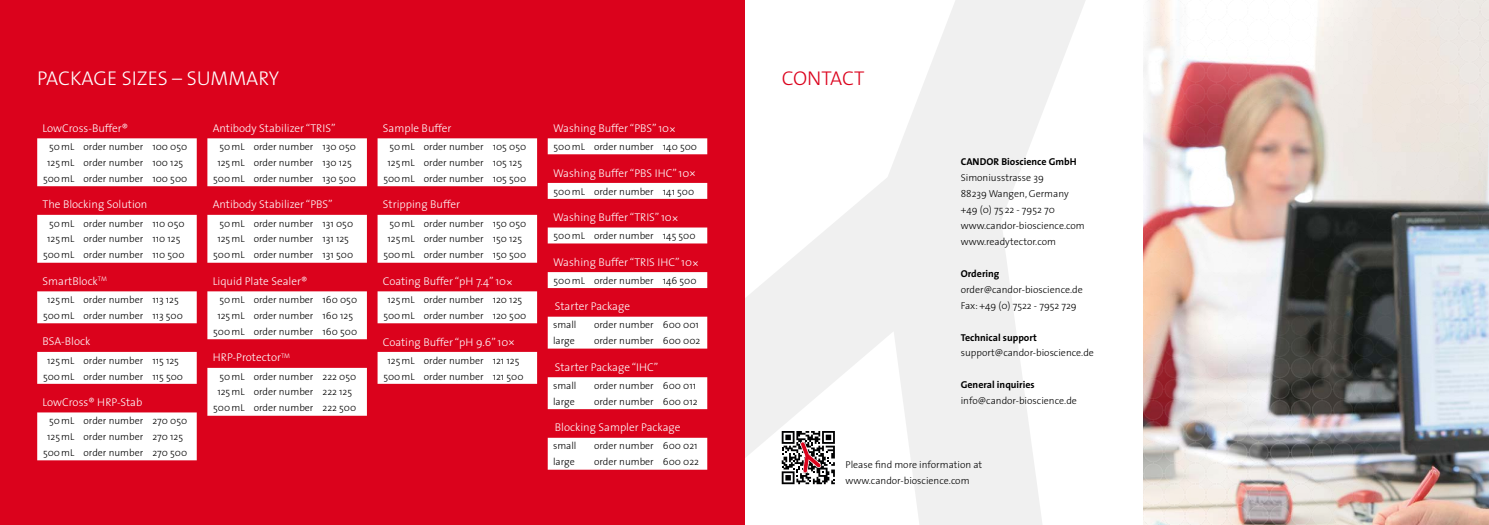
<style>
.page{position:relative;width:1489px;height:525px;background:#fff}
.page>*{position:absolute;margin:0;border:0;box-sizing:border-box;transform-origin:0 0}
.t1{font:300 20px "The Sans";color:#fff}
.t2{font:300 20px "The Sans";letter-spacing:-.005em;color:#db021c}
.t3{font:300 11.25px "The Sans";color:#fff}
.t4{font:300 10px/16px "The Sans";color:#000;text-align:center}
.t5{font:700 10px "The Sans";color:#000}
.s1{font-family:"DTL Prokyon TOT"}
</style>
<div class="page">
<svg style="left:744px;top:0;width:341px;height:524px;fill:#f0f0f0"></svg>
<div style="left:0;top:0;width:744px;height:524px;background:#db021c"></div>
<img style="left:1143px;top:0;width:345px;height:524px">
<svg style="left:37px;top:138px;width:160px;height:322px;fill:#fff"></svg>
<svg style="left:207px;top:138px;width:160px;height:277px;fill:#fff"></svg>
<svg style="left:547px;top:138px;width:160px;height:331px"></svg>
<svg style="left:377px;top:138px;width:160px;height:245px;fill:#fff"></svg>
<svg style="left:781px;top:431px;width:53px;height:53px"></svg>
<h1 class="t1" style="left:37px;top:62px;width:243px">PACKAGE SIZES – SUMMARY</h1>
<p class="t3" style="left:43px;top:119px;width:87px">LowCross-Buffer®</p>
<p class="t4" style="left:49px;top:138px;width:140px">50mL order number 100 050</p>
<p class="t4" style="left:47px;top:154px;width:137px">125mL order number 100 125</p>
<p class="t4" style="left:43px;top:170px;width:146px">500mL order number 100 500</p>
<p class="t3" style="left:43px;top:195px;width:106px">The Blocking Solution</p>
<p class="t4" style="left:49px;top:215px;width:137px">50mL order number 110 050</p>
<p class="t4" style="left:47px;top:230px;width:135px">125mL order number 110 125</p>
<p class="t4" style="left:43px;top:246px;width:143px">500mL order number 110 500</p>
<p class="t3" style="left:43px;top:271px;width:66px">SmartBlock<sup>TM</sup></p>
<p class="t4" style="left:43px;top:291px;width:141px">125mL order number 113 125<br>500mL order number 113 500</p>
<p class="t3" style="left:43px;top:332px;width:49px">BSA-Block</p>
<p class="t4" style="left:43px;top:351px;width:141px">125mL order number 115 125<br>500mL order number 115 500</p>
<p class="t3" style="left:43px;top:392px;width:101px">LowCross® HRP-Stab</p>
<p class="t4" style="left:49px;top:412px;width:140px">50mL order number 270 050</p>
<p class="t4" style="left:47px;top:428px;width:137px">125mL order number 270 125</p>
<p class="t4" style="left:43px;top:444px;width:146px">500mL order number 270 500</p>
<p class="t3" style="left:213px;top:119px;width:124px">Antibody Stabilizer “TRIS”</p>
<p class="t4" style="left:219px;top:138px;width:138px">50mL order number 130 050</p>
<p class="t4" style="left:217px;top:154px;width:136px">125mL order number 130 125</p>
<p class="t4" style="left:213px;top:170px;width:144px">500mL order number 130 500</p>
<p class="t3" style="left:213px;top:195px;width:121px">Antibody Stabilizer “PBS”</p>
<p class="t4" style="left:219px;top:215px;width:135px">50mL order number 131 050</p>
<p class="t4" style="left:217px;top:230px;width:133px">125mL order number 131 125</p>
<p class="t4" style="left:213px;top:246px;width:141px">500mL order number 131 500</p>
<p class="t3" style="left:213px;top:271px;width:96px">Liquid Plate Sealer®</p>
<p class="t4" style="left:219px;top:291px;width:139px">50mL order number 160 050</p>
<p class="t4" style="left:217px;top:307px;width:137px">125mL order number 160 125</p>
<p class="t4" style="left:213px;top:323px;width:145px">500mL order number 160 500</p>
<p class="t3" style="left:213px;top:348px;width:79px">HRP-Protector<sup>TM</sup></p>
<p class="t4" style="left:219px;top:367px;width:138px">50mL order number 222 050</p>
<p class="t4" style="left:217px;top:383px;width:136px">125mL order number 222 125</p>
<p class="t4" style="left:213px;top:399px;width:145px">500mL order number 222 500</p>
<p class="t3" style="left:383px;top:119px;width:70px">Sample Buffer</p>
<p class="t4" style="left:389px;top:138px;width:138px">50mL order number 105 050</p>
<p class="t4" style="left:387px;top:154px;width:136px">125mL order number 105 125</p>
<p class="t4" style="left:383px;top:170px;width:144px">500mL order number 105 500</p>
<p class="t3" style="left:383px;top:195px;width:79px">Stripping Buffer</p>
<p class="t4" style="left:389px;top:215px;width:138px">50mL order number 150 050</p>
<p class="t4" style="left:387px;top:230px;width:136px">125mL order number 150 125</p>
<p class="t4" style="left:383px;top:246px;width:144px">500mL order number 150 500</p>
<p class="t3" style="left:383px;top:272px;width:131px">Coating Buffer “pH 7.4” 10<span class="s1">×</span></p>
<p class="t4" style="left:383px;top:291px;width:144px">125mL order number 120 125<br>500mL order number 120 500</p>
<p class="t3" style="left:383px;top:332px;width:134px">Coating Buffer “pH 9.6” 10<span class="s1">×</span></p>
<p class="t4" style="left:383px;top:351px;width:142px">125mL order number 121 125<br>500mL order number 121 500</p>
<p class="t3" style="left:553px;top:119px;width:124px">Washing Buffer “PBS” 10<span class="s1">×</span></p>
<p class="t4" style="left:553px;top:138px;width:145px">500mL order number 140 500</p>
<p class="t3" style="left:553px;top:163px;width:144px">Washing Buffer “PBS IHC” 10<span class="s1">×</span></p>
<p class="t4" style="left:553px;top:183px;width:142px">500mL order number 141 500</p>
<p class="t3" style="left:553px;top:208px;width:127px">Washing Buffer “TRIS” 10<span class="s1">×</span></p>
<p class="t4" style="left:553px;top:227px;width:144px">500mL order number 145 500</p>
<p class="t3" style="left:553px;top:252px;width:147px">Washing Buffer “TRIS IHC” 10<span class="s1">×</span></p>
<p class="t4" style="left:553px;top:272px;width:144px">500mL order number 146 500</p>
<p class="t3" style="left:555px;top:297px;width:77px">Starter Package</p>
<p class="t4" style="left:553px;top:316px;width:25px">small</p>
<p class="t4" style="left:594px;top:316px;width:106px">order number 600 001</p>
<p class="t4" style="left:553px;top:332px;width:23px">large</p>
<p class="t4" style="left:594px;top:332px;width:108px">order number 600 002</p>
<p class="t3" style="left:555px;top:357px;width:105px">Starter Package “IHC”</p>
<p class="t4" style="left:553px;top:377px;width:25px">small</p>
<p class="t4" style="left:594px;top:377px;width:104px">order number 600 011</p>
<p class="t4" style="left:553px;top:393px;width:23px">large</p>
<p class="t4" style="left:594px;top:393px;width:105px">order number 600 012</p>
<p class="t3" style="left:555px;top:418px;width:127px">Blocking Sampler Package</p>
<p class="t4" style="left:553px;top:437px;width:25px">small</p>
<p class="t4" style="left:594px;top:437px;width:105px">order number 600 021</p>
<p class="t4" style="left:553px;top:453px;width:23px">large</p>
<p class="t4" style="left:594px;top:453px;width:107px">order number 600 022</p>
<h1 class="t2" style="left:781px;top:62px;width:84px">CONTACT</h1>
<p class="t5" style="left:960px;top:153px;width:117px">CANDOR Bioscience GmbH</p>
<p class="t4" style="left:960px;top:169px;width:125px;text-align:left">Simoniusstrasse 39<br>88239 Wangen, Germany +49 (0) 75 22 - 7952 70 www.candor-bioscience.com www.readytector.com</p>
<p class="t5" style="left:960px;top:265px;width:40px">Ordering</p>
<p class="t4" style="left:960px;top:281px;width:124px;text-align:left">order@candor-bioscience.de<br>Fax: +49 (0) 7522 - 7952 729</p>
<p class="t5" style="left:960px;top:328px;width:78px">Technical support</p>
<p class="t4" style="left:960px;top:344px;width:135px">support@candor-bioscience.de</p>
<p class="t5" style="left:960px;top:376px;width:76px">General inquiries</p>
<p class="t4" style="left:960px;top:392px;width:118px">info@candor-bioscience.de</p>
<p class="t4" style="left:845px;top:456px;width:138px;text-align:left">Please find more information at www.candor-bioscience.com</p>
</div>
